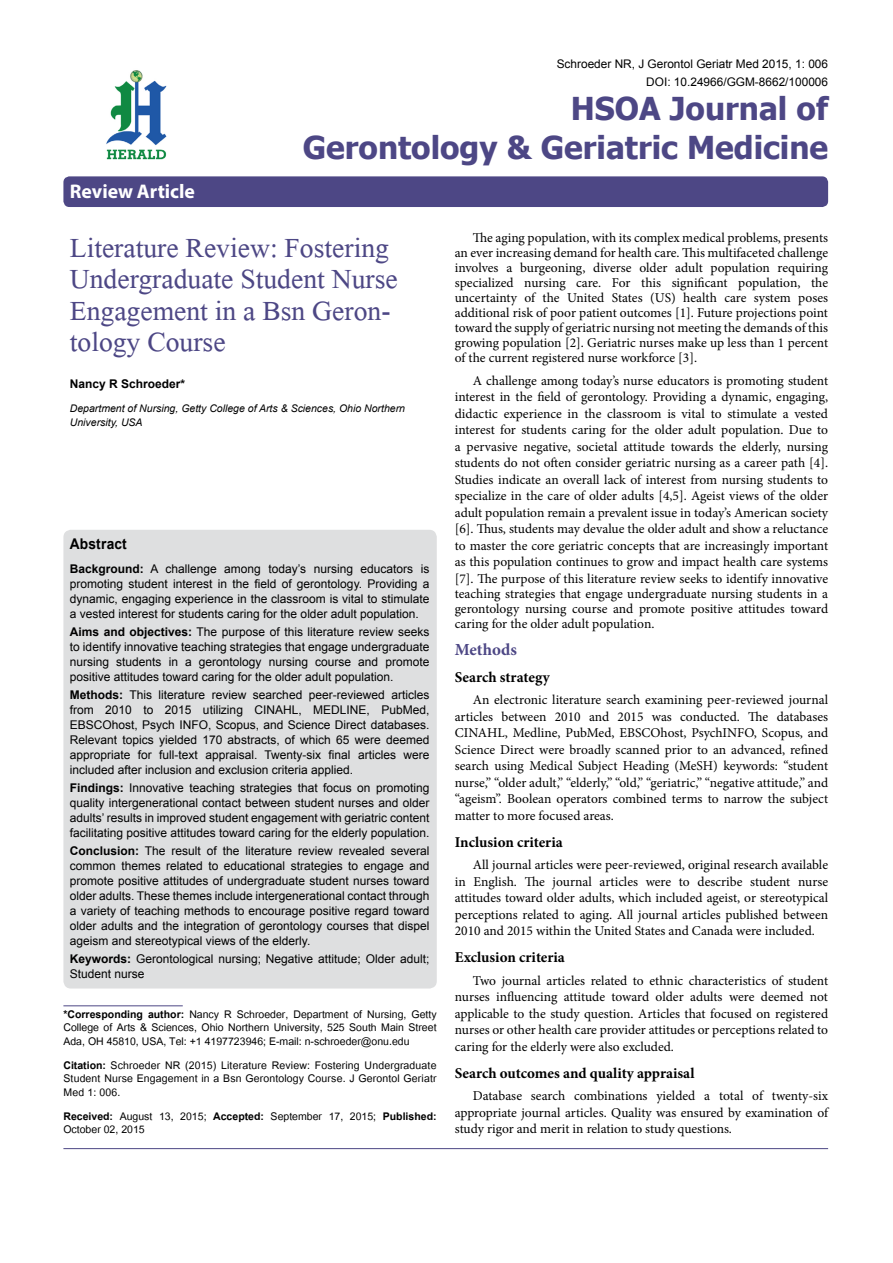
<style>
.page{position:relative;width:893px;height:1263px;background:#fff}
.page>*{position:absolute;margin:0;border:0;box-sizing:border-box;transform-origin:0 0}
.t1{font:41.25px/31.5px "Microsoft Himalaya";color:#4d4785}
.t2{font:700 31.5px/39px "Tahoma";color:#4d4785;text-align:right}
.t3{font:700 19.8px "Myriad Hebrew";color:#fff}
.t4{font:700 16.95px "Minion Pro";color:#4d4785}
.t5{font:700 15px "Minion Pro";color:#000}
.t6{font:700 14.85px "Arial";letter-spacing:.015em;color:#000;scale:.93 1}
.t7{font:14.7px/13.5px "Utsaah";color:#000;text-align:justify}
.t8{font:13.5px/16.5px "Minion Pro";letter-spacing:-.005em;color:#000;text-align:justify}
.t9{font:12px/15px "Arial";color:#000;text-align:justify}
.t10{font:700 12px "Arial";color:#000}
.t11{font:11.85px/18px "Arial";color:#000;text-align:right}
.t12{font:italic 10.5px/13.5px "Arial";color:#000}
.s1{font-weight:700}
</style>
<div class="page">
<div style="left:63px;top:176px;width:765px;height:31px;background:#4d4785;border-radius:6px"></div>
<hr style="left:63px;top:1005px;width:120px;height:1px;background:#4d4785">
<img style="left:106px;top:70px;width:61px;height:90px">
<hr style="left:63px;top:1148px;width:765px;height:1px;background:#4d4785">
<div style="left:63px;top:530px;width:374px;height:458px;background:#dedfe0;border-radius:8px"></div>
<h3 class="t3" style="left:70px;top:180px;width:127px">Review Article</h3>
<p class="t11" style="left:557px;top:55px;width:273px">Schroeder NR, J Gerontol Geriatr Med 2015, 1: 006<br>DOI: 10.24966/GGM-8662/100006</p>
<h2 class="t2" style="left:303px;top:87px;width:527px">HSOA Journal of<br>Gerontology &amp; Geriatric Medicine</h2>
<h1 class="t1" style="left:70px;top:227px;width:329px">Literature Review: Fostering<br>Undergraduate Student Nurse<br>Engagement in a Bsn Geron&shy;tology Course</h1>
<p class="t10" style="left:70px;top:376px;width:117px">Nancy R Schroeder*</p>
<p class="t12" style="left:70px;top:402px;width:337px">Department of Nursing, Getty College of Arts &amp; Sciences, Ohio Northern<br>University, USA</p>
<p class="t6" style="left:70px;top:534px;width:63px">Abstract</p>
<p class="t9" style="left:70px;top:561px;width:361px"><span class="s1">Background:</span> A challenge among today’s nursing educators is promoting student interest in the field of gerontology. Providing a dynamic, engaging experience in the classroom is vital to stimulate a vested interest for students caring for the older adult population.</p>
<p class="t9" style="left:70px;top:624px;width:361px"><span class="s1">Aims and objectives:</span> The purpose of this literature review seeks to identify innovative teaching strategies that engage undergraduate nursing students in a gerontology nursing course and promote positive attitudes toward caring for the older adult population.</p>
<p class="t9" style="left:70px;top:687px;width:361px"><span class="s1">Methods:</span> This literature review searched peer-reviewed articles from 2010 to 2015 utilizing CINAHL, MEDLINE, PubMed, EBSCOhost, Psych INFO, Scopus, and Science Direct databases.<br>Relevant topics yielded 170 abstracts, of which 65 were deemed appropriate for full-text appraisal. Twenty-six final articles were included after inclusion and exclusion criteria applied.</p>
<p class="t9" style="left:70px;top:780px;width:361px"><span class="s1">Findings:</span> Innovative teaching strategies that focus on promoting quality intergenerational contact between student nurses and older adults’ results in improved student engagement with geriatric content facilitating positive attitudes toward caring for the elderly population.</p>
<p class="t9" style="left:70px;top:843px;width:361px"><span class="s1">Conclusion:</span> The result of the literature review revealed several common themes related to educational strategies to engage and promote positive attitudes of undergraduate student nurses toward older adults. These themes include intergenerational contact through a variety of teaching methods to encourage positive regard toward older adults and the integration of gerontology courses that dispel ageism and stereotypical views of the elderly.</p>
<p class="t9" style="left:70px;top:951px;width:361px"><span class="s1">Keywords:</span> Gerontological nursing; Negative attitude; Older adult;<br>Student nurse</p>
<p class="t7" style="left:63px;top:1008px;width:375px"><span class="s1">*Corresponding author:</span> Nancy R Schroeder, Department of Nursing, Getty College of Arts &amp; Sciences, Ohio Northern University, 525 South Main Street Ada, OH 45810, USA, Tel: +1 4197723946; E-mail: n-schroeder@onu.edu</p>
<p class="t7" style="left:63px;top:1059px;width:375px"><span class="s1">Citation:</span> Schroeder NR (2015) Literature Review: Fostering Undergraduate Student Nurse Engagement in a Bsn Gerontology Course. J Gerontol Geriatr Med 1: 006.</p>
<p class="t7" style="left:63px;top:1110px;width:375px"><span class="s1">Received:</span> August 13, 2015; <span class="s1">Accepted:</span> September 17, 2015; <span class="s1">Published:<br></span>October 02, 2015</p>
<p class="t8" style="left:455px;top:231px;width:375px;line-height:15px;text-indent:18px">The aging population, with its complex medical problems, presents an ever increasing demand for health care. This multifaceted challenge involves a burgeoning, diverse older adult population requiring specialized nursing care. For this significant population, the uncertainty of the United States (US) health care system poses additional risk of poor patient outcomes [1]. Future projections point toward the supply of geriatric nursing not meeting the demands of this growing population [2]. Geriatric nurses make up less than 1 percent of the current registered nurse workforce [3].</p>
<p class="t8" style="left:455px;top:372px;width:375px;text-indent:18px">A challenge among today’s nurse educators is promoting student interest in the field of gerontology. Providing a dynamic, engaging, didactic experience in the classroom is vital to stimulate a vested interest for students caring for the older adult population. Due to a pervasive negative, societal attitude towards the elderly, nursing students do not often consider geriatric nursing as a career path [4].<br>Studies indicate an overall lack of interest from nursing students to specialize in the care of older adults [4,5]. Ageist views of the older adult population remain a prevalent issue in today’s American society [6]. Thus, students may devalue the older adult and show a reluctance to master the core geriatric concepts that are increasingly important as this population continues to grow and impact health care systems [7]. The purpose of this literature review seeks to identify innovative</p>
<p class="t8" style="left:455px;top:586px;width:375px;line-height:15px">teaching strategies that engage undergraduate nursing students in a gerontology nursing course and promote positive attitudes toward caring for the older adult population.</p>
<p class="t4" style="left:455px;top:637px;width:64px">Methods</p>
<p class="t5" style="left:455px;top:666px;width:96px">Search strategy</p>
<p class="t8" style="left:455px;top:692px;width:375px;text-indent:18px">An electronic literature search examining peer-reviewed journal articles between 2010 and 2015 was conducted. The databases CINAHL, Medline, PubMed, EBSCOhost, PsychINFO, Scopus, and Science Direct were broadly scanned prior to an advanced, refined search using Medical Subject Heading (MeSH) keywords: “student nurse,” “older adult,” “elderly,” “old,” “geriatric,” “negative attitude,” and “ageism”. Boolean operators combined terms to narrow the subject matter to more focused areas.</p>
<p class="t5" style="left:455px;top:831px;width:110px">Inclusion criteria</p>
<p class="t8" style="left:455px;top:857px;width:375px;text-indent:18px">All journal articles were peer-reviewed, original research available in English. The journal articles were to describe student nurse attitudes toward older adults, which included ageist, or stereotypical perceptions related to aging. All journal articles published between 2010 and 2015 within the United States and Canada were included.</p>
<p class="t5" style="left:455px;top:947px;width:112px">Exclusion criteria</p>
<p class="t8" style="left:455px;top:972px;width:375px;text-indent:18px">Two journal articles related to ethnic characteristics of student nurses influencing attitude toward older adults were deemed not applicable to the study question. Articles that focused on registered nurses or other health care provider attitudes or perceptions related to caring for the elderly were also excluded.</p>
<p class="t5" style="left:455px;top:1062px;width:241px">Search outcomes and quality appraisal</p>
<p class="t8" style="left:455px;top:1088px;width:375px;text-indent:18px">Database search combinations yielded a total of twenty-six appropriate journal articles. Quality was ensured by examination of study rigor and merit in relation to study questions.</p>
</div>
